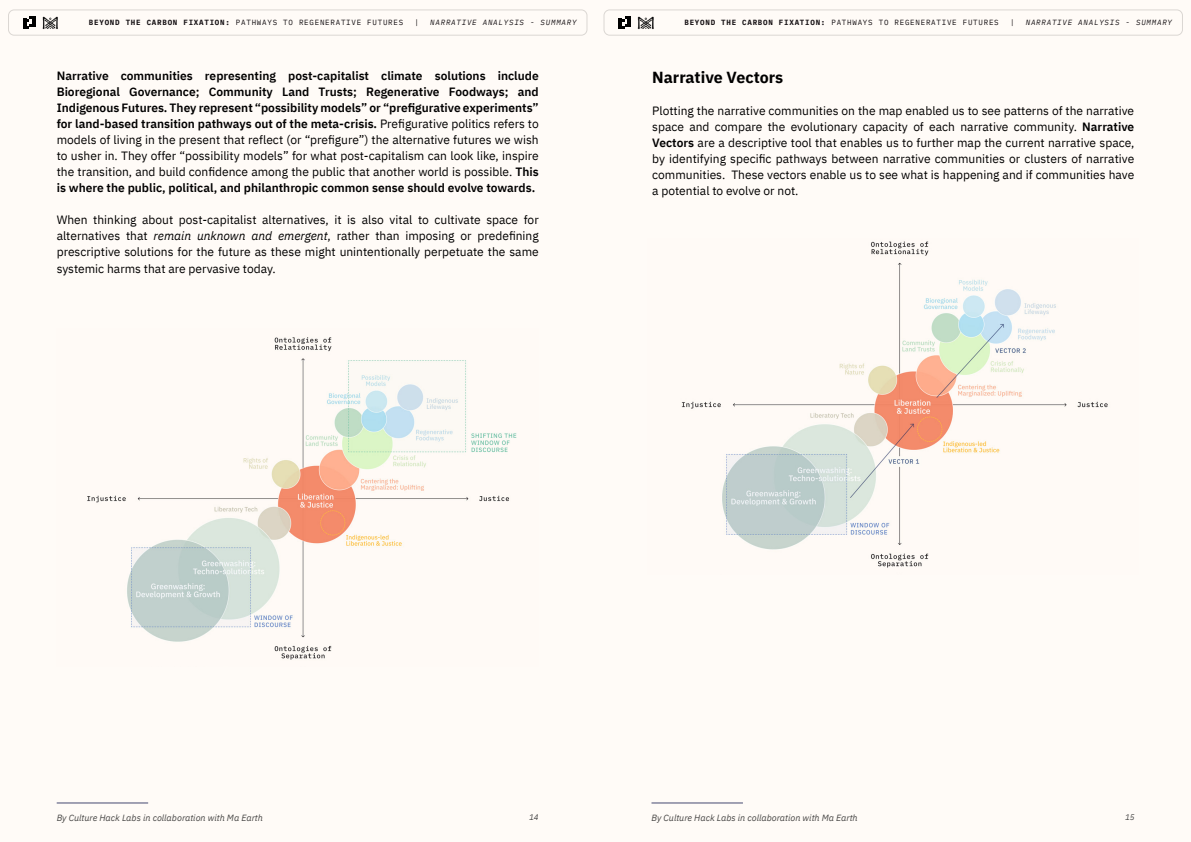
<style>
.page{position:relative;width:1191px;height:842px;background:#fff}
.page>*{position:absolute;margin:0;border:0;box-sizing:border-box;transform-origin:0 0}
.t1{font:700 16px "IBM Plex Sans";color:#000}
.t2{font:12px/16px "IBM Plex Sans";color:#000;text-align:justify}
.t3{font:600 12px/16px "IBM Plex Sans";color:#000;text-align:justify}
.t4{font:italic 9px "IBM Plex Sans";color:#474645}
.t5{font:italic 8px "IBM Plex Sans";color:#454444}
.t6{font:7.5px "IBM Plex Mono";letter-spacing:.1em;color:#181316}
.t7{font:italic 7.5px "IBM Plex Mono";letter-spacing:.1em;color:#181316}
.s1{font-weight:700}
.s2{font-weight:400}
.s3{font-style:italic}
.s4{font-weight:600}
</style>
<div class="page">
<div style="left:0;top:0;width:595px;height:842px;background:#fffbf7"></div>
<div style="left:595px;top:0;width:596px;height:842px;background:#fffbf7"></div>
<hr style="left:651px;top:803px;width:92px;height:1px;background:#444971">
<hr style="left:57px;top:803px;width:91px;height:1px;background:#444971">
<div style="left:8px;top:10px;width:579px;height:25px;border:1px solid #dbd7d3;border-radius:6px"></div>
<svg style="left:23px;top:16px;width:12px;height:13px"></svg>
<div style="left:604px;top:10px;width:578px;height:25px;border:1px solid #dbd7d3;border-radius:6px"></div>
<svg style="left:619px;top:16px;width:11px;height:13px"></svg>
<img style="left:42px;top:16px;width:16px;height:14px">
<img style="left:637px;top:16px;width:17px;height:14px">
<img style="left:87px;top:337px;width:430px;height:323px">
<img style="left:681px;top:241px;width:427px;height:327px">
<p class="t6" style="left:89px;top:17px;width:316px"><span class="s1">BEYOND THE CARBON FIXATION:</span> PATHWAYS TO REGENERATIVE FUTURES</p>
<p class="t6" style="left:414px;top:17px;width:6px">|</p>
<p class="t7" style="left:430px;top:16px;width:148px">NARRATIVE ANALYSIS - SUMMARY</p>
<p class="t6" style="left:684px;top:17px;width:316px"><span class="s1">BEYOND THE CARBON FIXATION:</span> PATHWAYS TO REGENERATIVE FUTURES</p>
<p class="t6" style="left:1010px;top:17px;width:6px">|</p>
<p class="t7" style="left:1025px;top:16px;width:148px">NARRATIVE ANALYSIS - SUMMARY</p>
<p class="t3" style="left:57px;top:67px;width:483px">Narrative communities representing post-capitalist climate solutions include Bioregional Governance; Community Land Trusts; Regenerative Foodways; and Indigenous Futures. They represent “possibility models” or “prefigurative experiments” for land-based transition pathways out of the meta-crisis. <span class="s2">Prefigurative politics refers to models of living in the present that reflect (or “prefigure”) the alternative futures we wish to usher in. They offer “possibility models” for what post-capitalism can look like, inspire the transition, and build confidence among the public that another world is possible.</span> This is where the public, political, and philanthropic common sense should evolve towards.</p>
<p class="t2" style="left:57px;top:211px;width:483px;line-height:16.3px">When thinking about post-capitalist alternatives, it is also vital to cultivate space for alternatives that <span class="s3">remain unknown and emergent</span>, rather than imposing or predefining prescriptive solutions for the future as these might unintentionally perpetuate the same systemic harms that are pervasive today.</p>
<h1 class="t1" style="left:652px;top:65px;width:133px">Narrative Vectors</h1>
<p class="t2" style="left:652px;top:102px;width:483px">Plotting the narrative communities on the map enabled us to see patterns of the narrative space and compare the evolutionary capacity of each narrative community. <span class="s4">Narrative Vectors</span> are a descriptive tool that enables us to further map the current narrative space, by identifying specific pathways between narrative communities or clusters of narrative communities. These vectors enable us to see what is happening and if communities have a potential to evolve or not.</p>
<p class="t4" style="left:57px;top:810px;width:208px">By Culture Hack Labs in collaboration with Ma Earth</p>
<p class="t5" style="left:529px;top:811px;width:11px">14</p>
<p class="t4" style="left:651px;top:810px;width:208px">By Culture Hack Labs in collaboration with Ma Earth</p>
<p class="t5" style="left:1125px;top:811px;width:11px">15</p>
</div>
